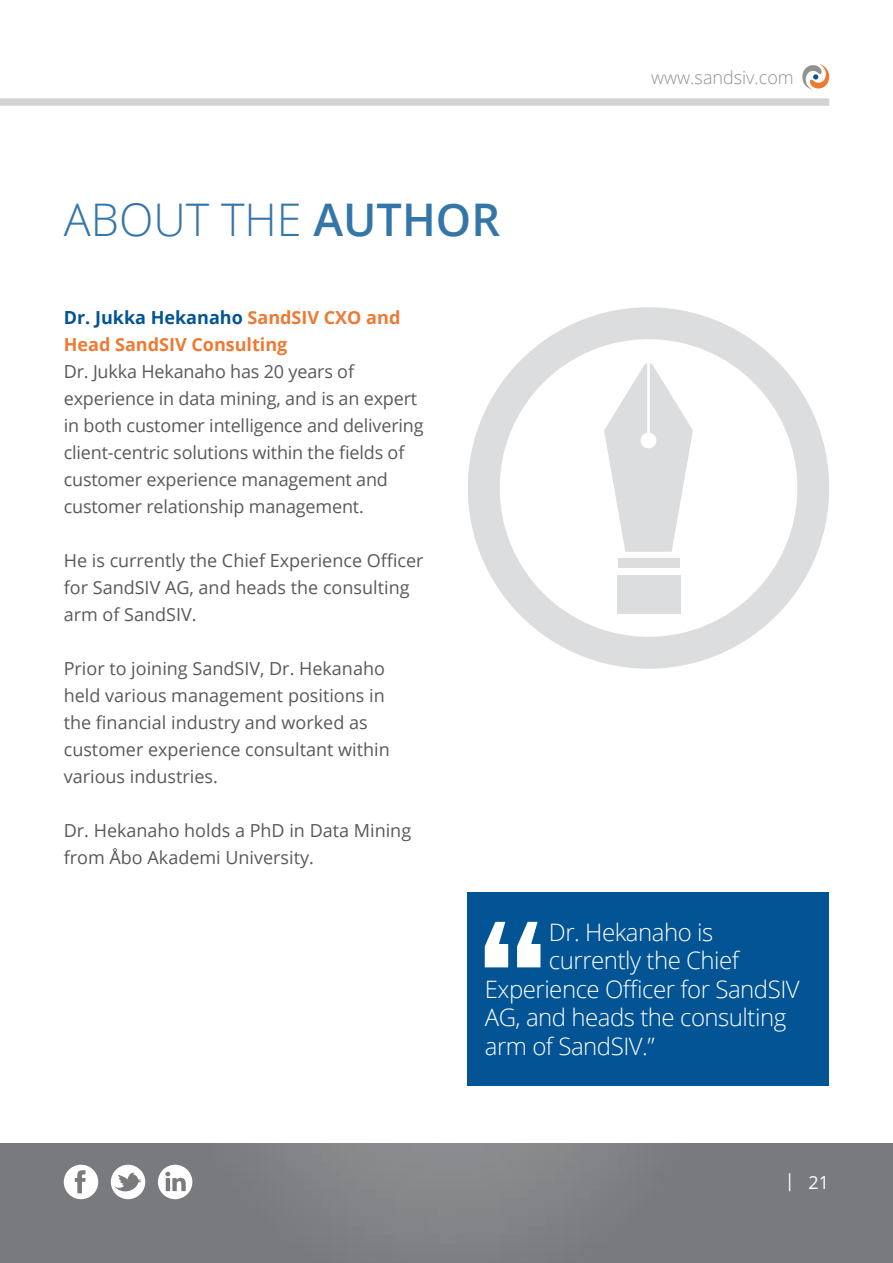
<style>
.page{position:relative;width:893px;height:1263px;background:#fff}
.page>*{position:absolute;margin:0;border:0;box-sizing:border-box;transform-origin:0 0}
.t1{font:300 45px "Open Sans";color:#3576a9}
.t2{font:300 24px "Open Sans";letter-spacing:-.02em;color:#fff}
.t3{font:18px/27px "Open Sans";color:#58595b}
.t4{font:700 18px/27px "Open Sans";color:#ed7a33}
.t5{font:300 18px "Open Sans";color:#919191}
.t6{font:18px "Open Sans";color:#fff}
.s1{font-weight:600}
.s2{color:#035494}
</style>
<div class="page">
<svg style="left:802px;top:63px;width:28px;height:27px"></svg>
<div style="left:0;top:98px;width:829px;height:8px;background:#d1d3d4"></div>
<div style="left:0;top:1143px;width:893px;height:120px;background:#797a7d"></div>
<svg style="left:192px;top:1143px;width:408px;height:83px;fill:#838487"></svg>
<svg style="left:64px;top:1165px;width:34px;height:34px"></svg>
<svg style="left:111px;top:1165px;width:34px;height:34px"></svg>
<svg style="left:158px;top:1165px;width:34px;height:34px"></svg>
<div style="left:468px;top:891px;width:361px;height:194px;background:#035494"></div>
<svg style="left:485px;top:922px;width:55px;height:45px"></svg>
<svg style="left:468px;top:307px;width:361px;height:362px"></svg>
<svg style="left:604px;top:363px;width:89px;height:189px"></svg>
<div style="left:617px;top:558px;width:62px;height:10px;background:#dcddde"></div>
<div style="left:617px;top:575px;width:63px;height:38px;background:#dcddde"></div>
<h1 class="t1" style="left:64px;top:189px;width:438px">ABOUT THE <span class="s1">AUTHOR</span></h1>
<p class="t4" style="left:64px;top:304px;width:338px"><span class="s2">Dr. Jukka Hekanaho</span> SandSIV CXO and<br>Head SandSIV Consulting</p>
<p class="t3" style="left:64px;top:358px;width:361px">Dr. Jukka Hekanaho has 20 years of experience in data mining, and is an expert in both customer intelligence and delivering client-centric solutions within the fields of customer experience management and customer relationship management.</p>
<p class="t3" style="left:64px;top:547px;width:361px">He is currently the Chief Experience Officer for SandSIV AG, and heads the consulting arm of SandSIV.</p>
<p class="t3" style="left:64px;top:655px;width:328px">Prior to joining SandSIV, Dr. Hekanaho held various management positions in the financial industry and worked as customer experience consultant within various industries.</p>
<p class="t3" style="left:64px;top:817px;width:349px">Dr. Hekanaho holds a PhD in Data Mining from Åbo Akademi University.</p>
<p class="t5" style="left:651px;top:65px;width:144px">www.sandsiv.com</p>
<h2 class="t2" style="left:549px;top:915px;width:166px">Dr. Hekanaho is</h2>
<h2 class="t2" style="left:549px;top:944px;width:192px">currently the Chief</h2>
<h2 class="t2" style="left:485px;top:972px;width:316px">Experience Officer for SandSIV</h2>
<h2 class="t2" style="left:485px;top:1001px;width:303px">AG, and heads the consulting</h2>
<h2 class="t2" style="left:485px;top:1029px;width:171px">arm of SandSIV.”</h2>
<p class="t6" style="left:785px;top:1170px;width:46px">| 21</p>
</div>
